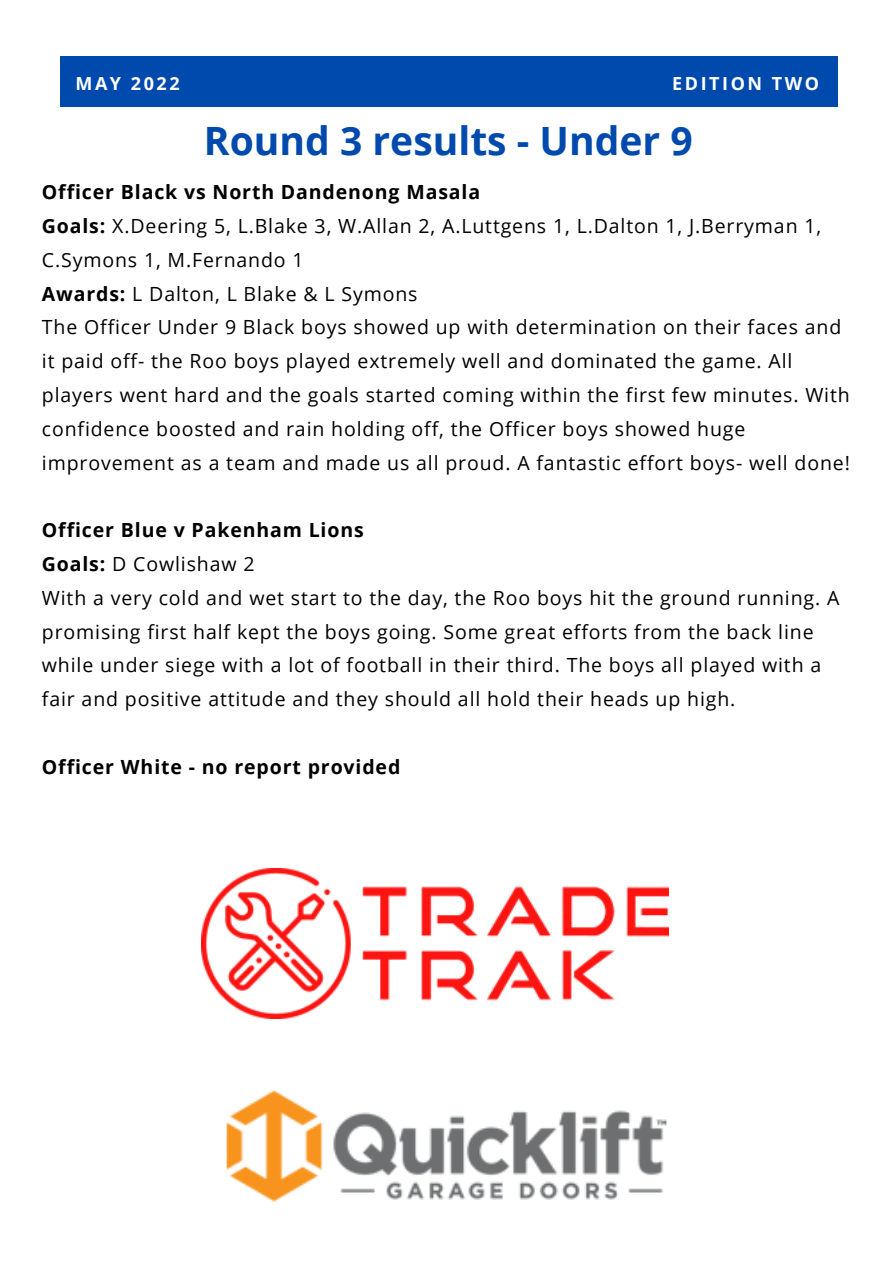
<style>
.page{position:relative;width:894px;height:1264px;background:#fff}
.page>*{position:absolute;margin:0;border:0;box-sizing:border-box;transform-origin:0 0}
.t1{font:700 39px "Open Sans";color:#004aad}
.t2{font:19.5px/33.8px "Open Sans";letter-spacing:.045em;color:#000}
.t3{font:700 19.5px "Open Sans";letter-spacing:.045em;color:#000}
.t4{font:700 18px "Open Sans";letter-spacing:.14em;color:#fff}
.s1{font-weight:700}
</style>
<div class="page">
<div style="left:60px;top:56px;width:777px;height:51px;background:#004aad"></div>
<img style="left:201px;top:868px;width:467px;height:150px">
<img style="left:226px;top:1090px;width:441px;height:112px">
<p class="t4" style="left:75px;top:71px;width:106px">MAY 2022</p>
<p class="t4" style="left:672px;top:71px;width:148px">EDITION TWO</p>
<h1 class="t1" style="left:204px;top:113px;width:490px">Round 3 results - Under 9</h1>
<p class="t2" style="left:42px;top:175px;width:809px"><span class="s1">Officer Black vs North Dandenong Masala<br>Goals:</span> X.Deering 5, L.Blake 3, W.Allan 2, A.Luttgens 1, L.Dalton 1, J.Berryman 1, C.Symons 1, M.Fernando 1<br><span class="s1">Awards:</span> L Dalton, L Blake &amp; L Symons<br>The Officer Under 9 Black boys showed up with determination on their faces and it paid off- the Roo boys played extremely well and dominated the game. All players went hard and the goals started coming within the first few minutes. With confidence boosted and rain holding off, the Officer boys showed huge improvement as a team and made us all proud. A fantastic effort boys- well done!</p>
<p class="t2" style="left:42px;top:512px;width:798px"><span class="s1">Officer Blue v Pakenham Lions<br>Goals:</span> D Cowlishaw 2<br>With a very cold and wet start to the day, the Roo boys hit the ground running. A promising first half kept the boys going. Some great efforts from the back line while under siege with a lot of football in their third. The boys all played with a fair and positive attitude and they should all hold their heads up high.</p>
<p class="t3" style="left:42px;top:753px;width:360px">Officer White - no report provided</p>
</div>
